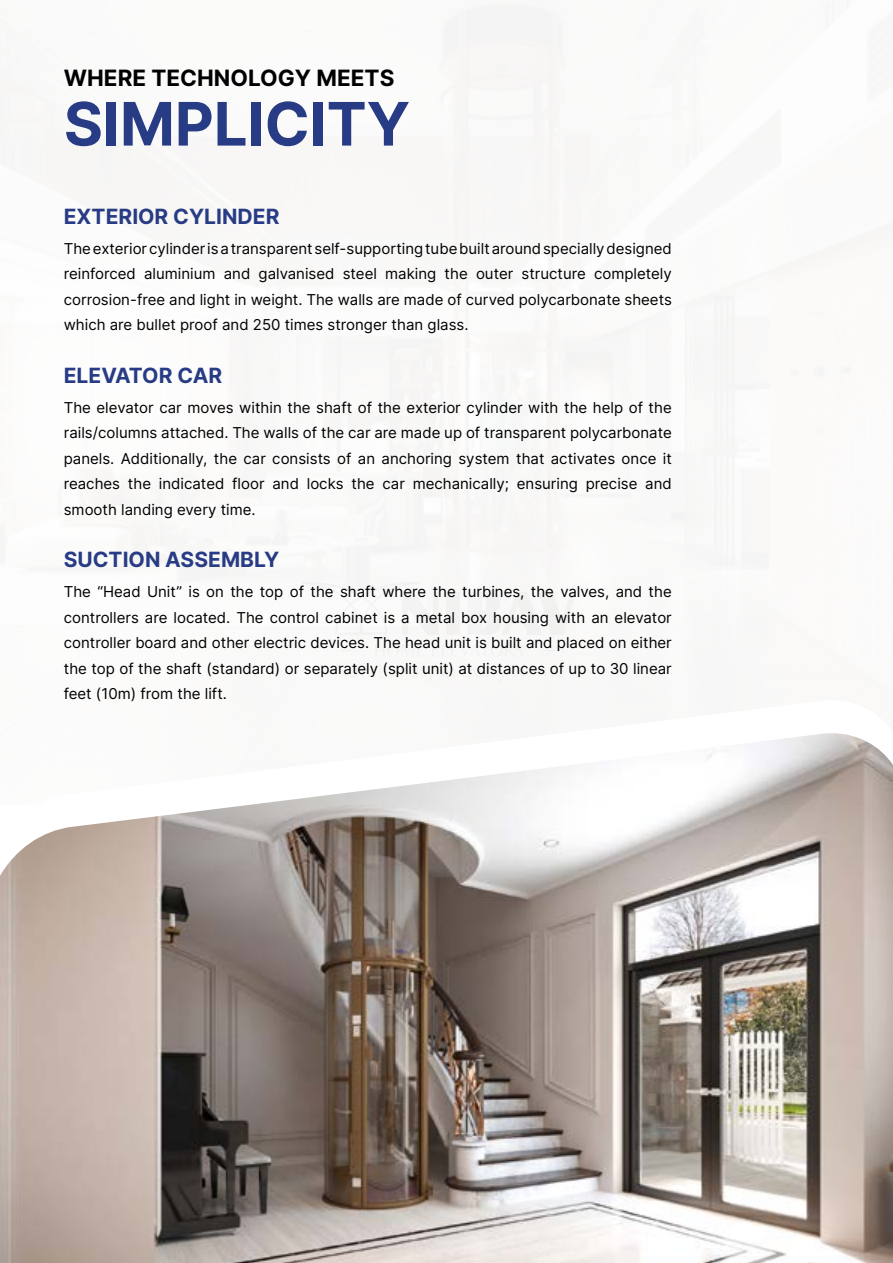
<style>
.page{position:relative;width:893px;height:1263px;background:#fff}
.page>*{position:absolute;margin:0;border:0;box-sizing:border-box;transform-origin:0 0}
.t1{font:700 60px "Inter";color:#283c85}
.t2{font:700 22.5px "Inter";color:#000}
.t3{font:700 21px "Inter";color:#283c85}
.t4{font:15px/25.5px "Inter";color:#000;text-align:justify}
</style>
<div class="page">
<svg style="left:375px;top:644px;width:50px;height:13px"></svg>
<svg style="left:432px;top:644px;width:91px;height:13px"></svg>
<svg style="left:336px;top:664px;width:37px;height:13px"></svg>
<svg style="left:380px;top:664px;width:56px;height:17px"></svg>
<svg style="left:442px;top:663px;width:13px;height:14px"></svg>
<svg style="left:463px;top:664px;width:44px;height:17px"></svg>
<svg style="left:514px;top:664px;width:50px;height:13px"></svg>
<svg style="left:542px;top:649px;width:22px;height:2px"></svg>
<svg style="left:335px;top:649px;width:22px;height:2px"></svg>
<svg style="left:302px;top:580px;width:289px;height:55px"></svg>
<img style="left:0;top:733px;width:893px;height:530px">
<h2 class="t2" style="left:64px;top:61px;width:332px">WHERE TECHNOLOGY MEETS</h2>
<h1 class="t1" style="left:64px;top:80px;width:348px">SIMPLICITY</h1>
<h3 class="t3" style="left:64px;top:201px;width:217px">EXTERIOR CYLINDER</h3>
<p class="t4" style="left:64px;top:235px;width:610px">The exterior cylinder is a transparent self-supporting tube built around specially designed reinforced aluminium and galvanised steel making the outer structure completely corrosion-free and light in weight. The walls are made of curved polycarbonate sheets which are bullet proof and 250 times stronger than glass.</p>
<h3 class="t3" style="left:64px;top:360px;width:160px">ELEVATOR CAR</h3>
<p class="t4" style="left:64px;top:394px;width:610px">The elevator car moves within the shaft of the exterior cylinder with the help of the rails/columns attached. The walls of the car are made up of transparent polycarbonate panels. Additionally, the car consists of an anchoring system that activates once it reaches the indicated floor and locks the car mechanically; ensuring precise and smooth landing every time.</p>
<h3 class="t3" style="left:64px;top:544px;width:217px">SUCTION ASSEMBLY</h3>
<p class="t4" style="left:64px;top:578px;width:610px">The “Head Unit” is on the top of the shaft where the turbines, the valves, and the controllers are located. The control cabinet is a metal box housing with an elevator controller board and other electric devices. The head unit is built and placed on either the top of the shaft (standard) or separately (split unit) at distances of up to 30 linear feet (10m) from the lift.</p>
</div>
